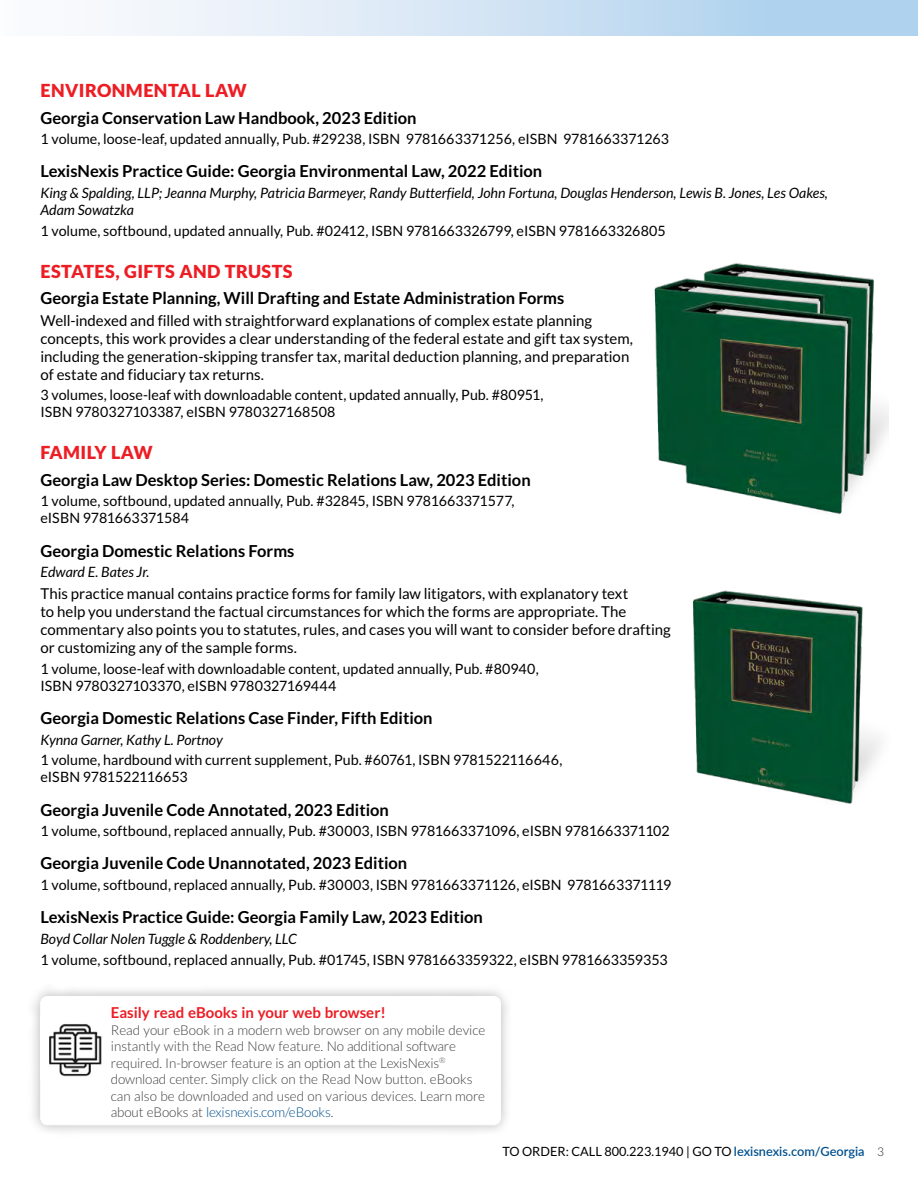
<style>
.page{position:relative;width:918px;height:1188px;background:#fff}
.page>*{position:absolute;margin:0;border:0;box-sizing:border-box;transform-origin:0 0}
.t1{font:900 18px "Lato";letter-spacing:.025em;color:#ed1d24}
.t2{font:700 16.5px "Lato";color:#000}
.t3{font:15px/18px "Lato";color:#000}
.t4{font:700 15px "Lato";color:#ed1d24}
.t5{font:14.25px/17.1px "Lato";color:#000}
.t6{font:italic 14.25px/17.1px "Lato";color:#000}
.t7{font:300 13.5px/16.5px "Lato";color:#414042}
.t8{font:12.75px "Lato";color:#000}
.s1{color:#00508d}
.s2{font-weight:600;color:#00508d}
.s3{font-weight:300;font-size:12px;color:#292829}
</style>
<div class="page">
<img style="left:654px;top:263px;width:235px;height:252px">
<img style="left:693px;top:590px;width:187px;height:214px">
<div style="left:0;top:0;width:918px;height:35px;background:linear-gradient(to right,#fffefe,#a7ceec)"></div>
<div style="left:28px;top:984px;width:485px;height:153px;background:#000;opacity:.3"></div>
<div style="left:41px;top:997px;width:459px;height:128px;background:#fff;border-radius:7px"></div>
<div style="left:40px;top:996px;width:461px;height:129px;border:1px solid #fff;border-radius:7px"></div>
<img style="left:41px;top:1015px;width:61px;height:65px">
<p class="t1" style="left:40px;top:80px;width:208px">ENVIRONMENTAL LAW</p>
<p class="t2" style="left:40px;top:108px;width:378px">Georgia Conservation Law Handbook, 2023 Edition</p>
<p class="t5" style="left:40px;top:130px;width:630px">1 volume, loose-leaf, updated annually, Pub. #29238, ISBN 9781663371256, eISBN 9781663371263</p>
<p class="t2" style="left:40px;top:162px;width:503px">LexisNexis Practice Guide: Georgia Environmental Law, 2022 Edition</p>
<p class="t6" style="left:40px;top:185px;width:789px">King &amp; Spalding, LLP; Jeanna Murphy, Patricia Barmeyer, Randy Butterfield, John Fortuna, Douglas Henderson, Lewis B. Jones, Les Oakes,<br>Adam Sowatzka</p>
<p class="t5" style="left:40px;top:222px;width:627px">1 volume, softbound, updated annually, Pub. #02412, ISBN 9781663326799, eISBN 9781663326805</p>
<p class="t1" style="left:40px;top:260px;width:254px">ESTATES, GIFTS AND TRUSTS</p>
<p class="t2" style="left:40px;top:289px;width:525px">Georgia Estate Planning, Will Drafting and Estate Administration Forms</p>
<p class="t3" style="left:40px;top:311px;width:594px">Well-indexed and filled with straightforward explanations of complex estate planning concepts, this work provides a clear understanding of the federal estate and gift tax system, including the generation-skipping transfer tax, marital deduction planning, and preparation of estate and fiduciary tax returns.</p>
<p class="t5" style="left:40px;top:386px;width:505px">3 volumes, loose-leaf with downloadable content, updated annually, Pub. #80951,<br>ISBN 9780327103387, eISBN 9780327168508</p>
<p class="t1" style="left:40px;top:442px;width:114px">FAMILY LAW</p>
<p class="t2" style="left:40px;top:470px;width:492px">Georgia Law Desktop Series: Domestic Relations Law, 2023 Edition</p>
<p class="t5" style="left:40px;top:493px;width:475px">1 volume, softbound, updated annually, Pub. #32845, ISBN 9781663371577, eISBN 9781663371584</p>
<p class="t2" style="left:40px;top:541px;width:255px">Georgia Domestic Relations Forms</p>
<p class="t6" style="left:40px;top:564px;width:110px">Edward E. Bates Jr.</p>
<p class="t3" style="left:40px;top:584px;width:632px">This practice manual contains practice forms for family law litigators, with explanatory text<br>to help you understand the factual circumstances for which the forms are appropriate. The commentary also points you to statutes, rules, and cases you will want to consider before drafting or customizing any of the sample forms.</p>
<p class="t5" style="left:40px;top:660px;width:500px">1 volume, loose-leaf with downloadable content, updated annually, Pub. #80940,<br>ISBN 9780327103370, eISBN 9780327169444</p>
<p class="t2" style="left:40px;top:708px;width:394px">Georgia Domestic Relations Case Finder, Fifth Edition</p>
<p class="t6" style="left:40px;top:731px;width:184px">Kynna Garner, Kathy L. Portnoy</p>
<p class="t5" style="left:40px;top:751px;width:523px">1 volume, hardbound with current supplement, Pub. #60761, ISBN 9781522116646, eISBN 9781522116653</p>
<p class="t2" style="left:40px;top:800px;width:350px">Georgia Juvenile Code Annotated, 2023 Edition</p>
<p class="t5" style="left:40px;top:822px;width:631px">1 volume, softbound, replaced annually, Pub. #30003, ISBN 9781663371096, eISBN 9781663371102</p>
<p class="t2" style="left:40px;top:854px;width:368px">Georgia Juvenile Code Unannotated, 2023 Edition</p>
<p class="t5" style="left:40px;top:876px;width:632px">1 volume, softbound, replaced annually, Pub. #30003, ISBN 9781663371126, eISBN 9781663371119</p>
<p class="t2" style="left:40px;top:908px;width:444px">LexisNexis Practice Guide: Georgia Family Law, 2023 Edition</p>
<p class="t6" style="left:40px;top:931px;width:258px">Boyd Collar Nolen Tuggle &amp; Roddenbery, LLC</p>
<p class="t5" style="left:40px;top:951px;width:629px">1 volume, softbound, replaced annually, Pub. #01745, ISBN 9781663359322, eISBN 9781663359353</p>
<p class="t4" style="left:111px;top:1004px;width:277px">Easily read eBooks in your web browser!</p>
<p class="t7" style="left:111px;top:1022px;width:376px">Read your eBook in a modern web browser on any mobile device instantly with the Read Now feature. No additional software required. In-browser feature is an option at the LexisNexis<sup>® </sup>download center. Simply click on the Read Now button. eBooks can also be downloaded and used on various devices. Learn more about eBooks at <span class="s1">lexisnexis.com/eBooks</span>.</p>
<p class="t8" style="left:503px;top:1145px;width:383px">TO ORDER: CALL 800.223.1940 | GO TO <span class="s2">lexisnexis.com/Georgia</span> <span class="s3">3</span></p>
</div>
